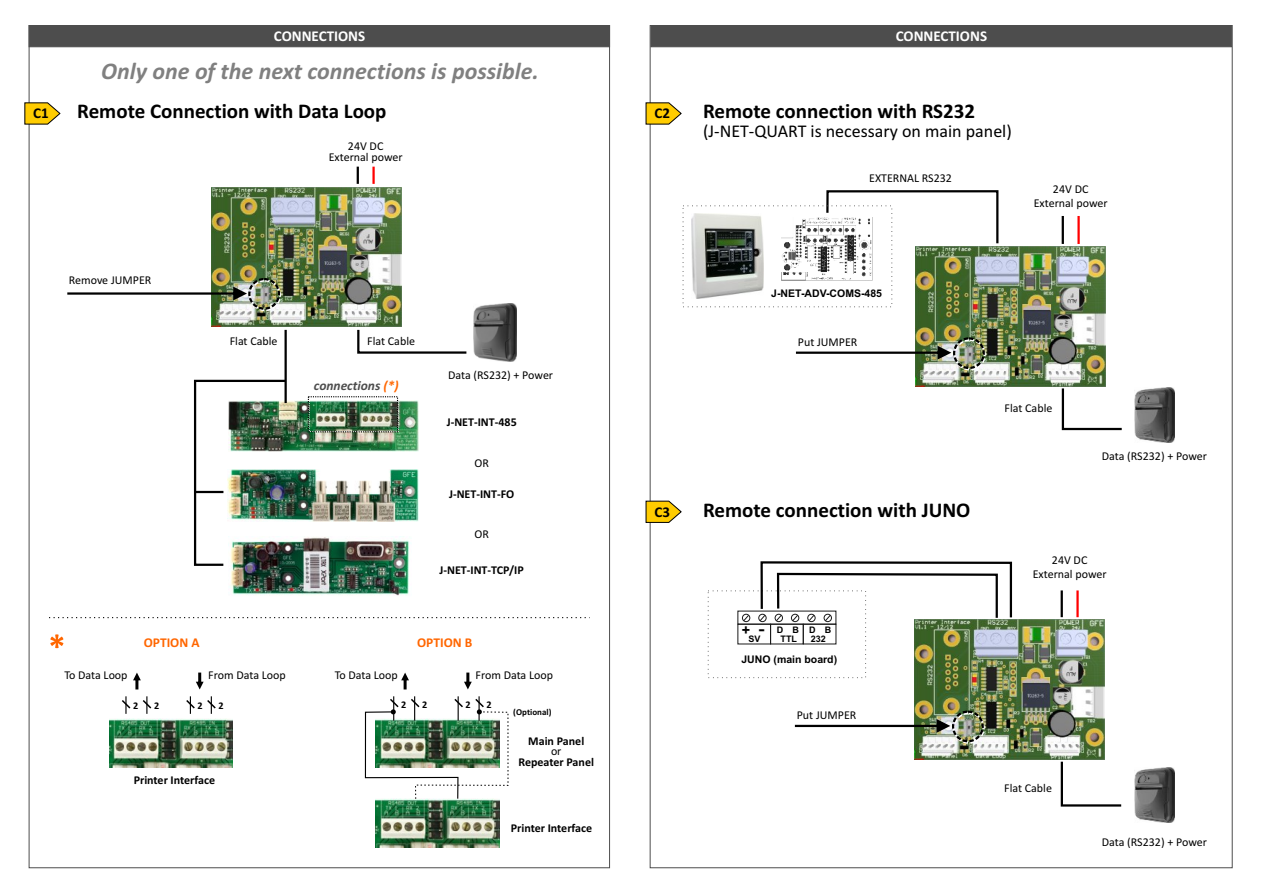
<style>
.page{position:relative;width:1263px;height:893px;background:#fff}
.page>*{position:absolute;margin:0;border:0;box-sizing:border-box;transform-origin:0 0}
.t1{font:italic 700 24px "Calibri";color:#808080}
.t2{font:700 21px "Calibri";color:#000}
.t3{font:18px "Calibri";color:#000}
.t4{font:700 15px "Calibri";color:#fff}
.t5{font:700 15px "Calibri";color:#000}
.t6{font:700 14.4px "Arial";color:#000}
.t7{font:italic 700 13.5px "Calibri";color:#4d4d4d}
.t8{font:700 13.5px "Calibri";color:#f60}
.t9{font:12px/14.7px "Calibri";color:#000;text-align:center}
.t10{font:700 12px "Calibri";color:#000}
.t11{font:700 10.5px "Arial";color:#000}
.t12{font:700 10.2px "Calibri";color:#000}
.t13{font:700 9px "Arial";color:#000}
.t14{font:700 9px "Calibri";color:#000}
.s1{color:#f60}
.s2{font-size:14.4px}
</style>
<div class="page">
<img style="left:211px;top:187px;width:190px;height:140px">
<img style="left:916px;top:247px;width:190px;height:140px">
<img style="left:915px;top:619px;width:190px;height:140px">
<img style="left:376px;top:800px;width:124px;height:47px">
<img style="left:109px;top:719px;width:124px;height:48px">
<img style="left:230px;top:536px;width:180px;height:60px">
<img style="left:288px;top:470px;width:131px;height:52px">
<img style="left:288px;top:401px;width:131px;height:51px">
<svg style="left:650px;top:25px;width:582px;height:23px;background:#535353"></svg>
<svg style="left:28px;top:25px;width:582px;height:23px;background:#535353"></svg>
<svg style="left:24px;top:102px;width:37px;height:23px"></svg>
<svg style="left:645px;top:102px;width:37px;height:23px"></svg>
<svg style="left:1061px;top:386px;width:61px;height:45px"></svg>
<svg style="left:826px;top:190px;width:173px;height:56px"></svg>
<svg style="left:796px;top:346px;width:155px;height:14px"></svg>
<img style="left:782px;top:217px;width:91px;height:63px">
<hr style="left:1077px;top:216px;width:3px;height:28px;background:#f00">
<hr style="left:1062px;top:216px;width:2px;height:28px;background:#000">
<img style="left:1134px;top:388px;width:40px;height:54px">
<svg style="left:357px;top:329px;width:110px;height:25px"></svg>
<hr style="left:284px;top:330px;width:3px;height:73px;background:#000">
<img style="left:194px;top:379px;width:94px;height:188px">
<hr style="left:372px;top:167px;width:3px;height:17px;background:#f00">
<svg style="left:357px;top:167px;width:2px;height:17px"></svg>
<img style="left:473px;top:303px;width:44px;height:59px">
<div style="left:249px;top:279px;width:32px;height:32px;border:2px dashed #fff;border-radius:50%"></div>
<hr style="left:196px;top:491px;width:27px;height:2px;background:#000">
<svg style="left:67px;top:287px;width:180px;height:13px"></svg>
<div style="left:248px;top:278px;width:32px;height:32px;border:2px dashed #000;border-radius:50%"></div>
<div style="left:954px;top:339px;width:32px;height:31px;border:2px dashed #fff;border-radius:50%"></div>
<div style="left:953px;top:337px;width:32px;height:32px;border:2px dashed #000;border-radius:50%"></div>
<svg style="left:50px;top:634px;width:13px;height:14px"></svg>
<svg style="left:122px;top:696px;width:9px;height:18px"></svg>
<svg style="left:142px;top:696px;width:10px;height:18px"></svg>
<svg style="left:186px;top:696px;width:9px;height:18px"></svg>
<svg style="left:207px;top:696px;width:9px;height:18px"></svg>
<svg style="left:196px;top:673px;width:8px;height:16px"></svg>
<svg style="left:133px;top:673px;width:8px;height:16px"></svg>
<svg style="left:464px;top:673px;width:8px;height:16px"></svg>
<svg style="left:401px;top:673px;width:8px;height:16px"></svg>
<svg style="left:49px;top:617px;width:541px;height:1px"></svg>
<img style="left:364px;top:696px;width:145px;height:104px">
<img style="left:691px;top:214px;width:72px;height:85px">
<svg style="left:645px;top:500px;width:37px;height:23px"></svg>
<svg style="left:1059px;top:759px;width:63px;height:48px"></svg>
<svg style="left:795px;top:719px;width:155px;height:14px"></svg>
<hr style="left:1076px;top:590px;width:3px;height:27px;background:#f00">
<hr style="left:1060px;top:590px;width:3px;height:27px;background:#000">
<div style="left:953px;top:712px;width:32px;height:32px;border:2px dashed #fff;border-radius:50%"></div>
<div style="left:952px;top:710px;width:32px;height:32px;border:2px dashed #000;border-radius:50%"></div>
<div style="left:737px;top:624px;width:34px;height:20px;border:1px solid #1a1a1a"></div>
<div style="left:742px;top:614px;width:8px;height:8px;border:1px solid #1a1a1a;border-radius:50%"></div>
<svg style="left:743px;top:614px;width:7px;height:8px"></svg>
<div style="left:758px;top:614px;width:8px;height:8px;border:1px solid #1a1a1a;border-radius:50%"></div>
<div style="left:770px;top:624px;width:34px;height:20px;border:1px solid #1a1a1a"></div>
<div style="left:803px;top:624px;width:33px;height:20px;border:1px solid #1a1a1a"></div>
<svg style="left:759px;top:561px;width:254px;height:61px"></svg>
<img style="left:1134px;top:768px;width:40px;height:55px">
<p class="t4" style="left:274px;top:30px;width:93px">CONNECTIONS</p>
<h1 class="t1" style="left:101px;top:61px;width:439px">Only one of the next connections is possible.</h1>
<p class="t4" style="left:896px;top:30px;width:93px">CONNECTIONS</p>
<p class="t5" style="left:33px;top:107px;width:17px">C1</p>
<p class="t5" style="left:654px;top:107px;width:17px">C2</p>
<h2 class="t2" style="left:703px;top:103px;width:274px">Remote connection with RS232</h2>
<h3 class="t3" style="left:703px;top:124px;width:310px">(J-NET-QUART is necessary on main panel)</h3>
<h2 class="t2" style="left:77px;top:103px;width:311px">Remote Connection with Data Loop</h2>
<p class="t9" style="left:329px;top:141px;width:75px;line-height:11.6px">24V DC<br>External power</p>
<p class="t9" style="left:69px;top:274px;width:84px">Remove JUMPER</p>
<p class="t9" style="left:230px;top:335px;width:49px">Flat Cable</p>
<p class="t9" style="left:367px;top:335px;width:49px">Flat Cable</p>
<p class="t7" style="left:314px;top:380px;width:86px">connections <span class="s1">(*)</span></p>
<p class="t9" style="left:448px;top:369px;width:107px">Data (RS232) + Power</p>
<p class="t10" style="left:447px;top:417px;width:71px">J-NET-INT-485</p>
<p class="t9" style="left:474px;top:456px;width:16px">OR</p>
<p class="t10" style="left:449px;top:489px;width:67px">J-NET-INT-FO</p>
<p class="t9" style="left:474px;top:528px;width:16px">OR</p>
<p class="t10" style="left:439px;top:565px;width:86px">J-NET-INT-TCP/IP</p>
<p class="t8" style="left:144px;top:637px;width:57px">OPTION A</p>
<p class="t8" style="left:417px;top:637px;width:57px">OPTION B</p>
<p class="t9" style="left:64px;top:668px;width:65px">To Data Loop</p>
<p class="t9" style="left:208px;top:668px;width:79px">From Data Loop</p>
<p class="t12" style="left:133px;top:701px;width:7px">2</p>
<p class="t12" style="left:154px;top:701px;width:7px">2</p>
<p class="t12" style="left:197px;top:701px;width:7px">2</p>
<p class="t12" style="left:218px;top:701px;width:7px">2</p>
<p class="t10" style="left:134px;top:775px;width:83px">Printer Interface</p>
<p class="t9" style="left:335px;top:668px;width:65px">To Data Loop</p>
<p class="t9" style="left:476px;top:668px;width:79px">From Data Loop</p>
<p class="t12" style="left:401px;top:700px;width:7px">2</p>
<p class="t12" style="left:422px;top:700px;width:7px">2</p>
<p class="t12" style="left:466px;top:700px;width:7px">2</p>
<p class="t12" style="left:487px;top:700px;width:7px">2</p>
<p class="t14" style="left:513px;top:708px;width:40px">(Optional)</p>
<p class="t10" style="left:528px;top:736px;width:58px">Main Panel</p>
<p class="t9" style="left:551px;top:745px;width:12px">or</p>
<p class="t10" style="left:518px;top:757px;width:77px">Repeater Panel</p>
<p class="t10" style="left:511px;top:823px;width:83px">Printer Interface</p>
<p class="t9" style="left:869px;top:171px;width:84px">EXTERNAL RS232</p>
<p class="t11" style="left:771px;top:289px;width:112px">J-NET-ADV-COMS-485</p>
<p class="t9" style="left:798px;top:335px;width:61px">Put JUMPER</p>
<p class="t5" style="left:654px;top:505px;width:17px">C3</p>
<h2 class="t2" style="left:703px;top:501px;width:269px">Remote connection with JUNO</h2>
<p class="t6" style="left:742px;top:625px;width:10px">+</p>
<p class="t13" style="left:749px;top:636px;width:14px">SV</p>
<p class="t13" style="left:781px;top:636px;width:18px">TTL</p>
<p class="t13" style="left:811px;top:636px;width:17px">232</p>
<p class="t13" style="left:758px;top:626px;width:75px"><span class="s2">-</span>DB DB</p>
<p class="t11" style="left:741px;top:656px;width:97px">JUNO (main board)</p>
<p class="t9" style="left:797px;top:709px;width:61px">Put JUMPER</p>
<p class="t9" style="left:1034px;top:182px;width:75px">24V DC<br>External power</p>
<p class="t9" style="left:1004px;top:402px;width:49px">Flat Cable</p>
<p class="t9" style="left:1102px;top:449px;width:107px">Data (RS232) + Power</p>
<p class="t9" style="left:1033px;top:553px;width:75px">24V DC<br>External power</p>
<p class="t9" style="left:1004px;top:781px;width:49px">Flat Cable</p>
<p class="t9" style="left:1102px;top:835px;width:107px">Data (RS232) + Power</p>
</div>
